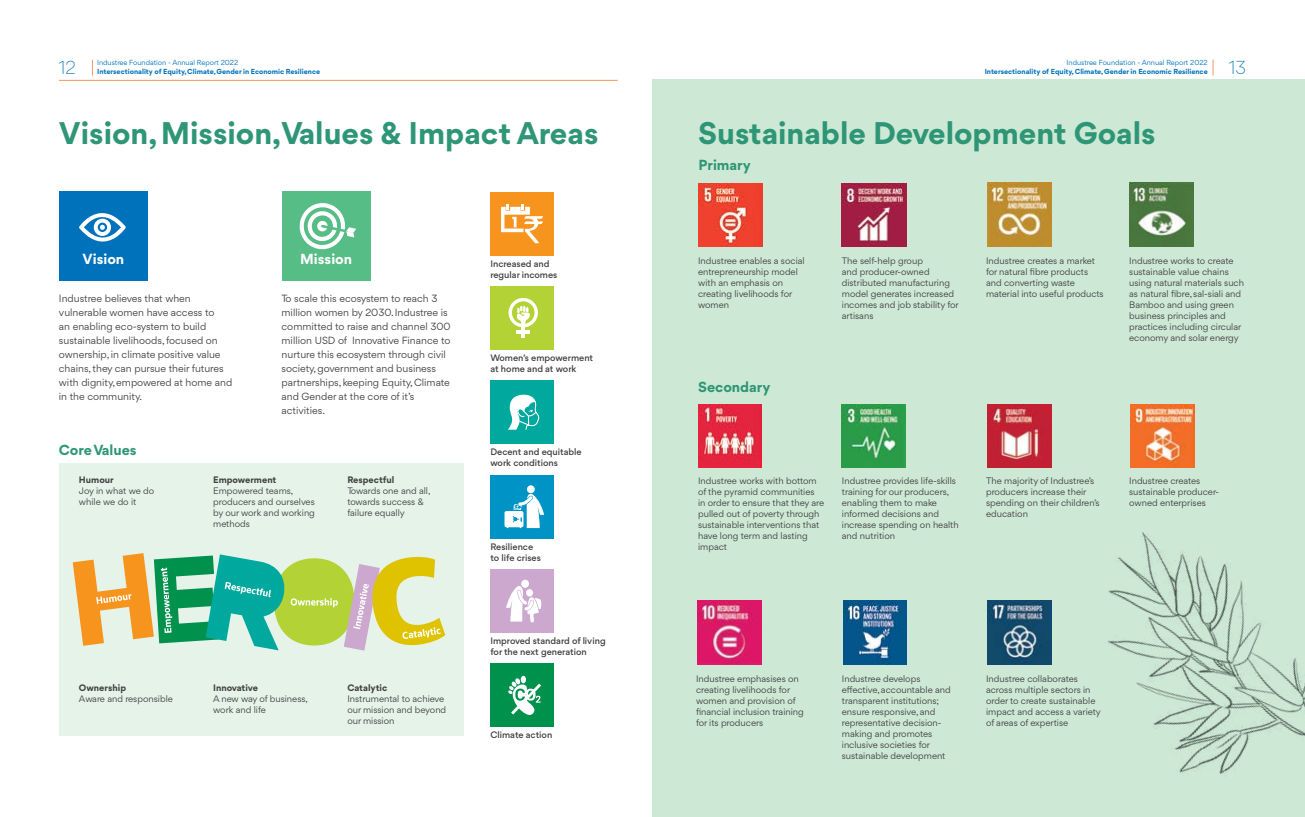
<style>
.page{position:relative;width:1305px;height:817px;background:#fff}
.page>*{position:absolute;margin:0;border:0;box-sizing:border-box;transform-origin:0 0}
.t1{font:700 30px "Gordita";color:#2e9676}
.t2{font:300 18px "Gordita";color:#0072bc}
.t3{font:700 14px "Gordita";color:#2e9676}
.t4{font:700 14px "Gordita";color:#fff}
.t5{font:10px/14px "Gordita";color:#414042}
.t6{font:9px/11px "Gordita";color:#414042}
.t7{font:500 9px/11px "Gordita";color:#414042}
.t8{font:700 9px "Gordita";color:#414042}
.t9{font:700 7px "Gordita";color:#0072bc}
.t10{font:7px "Gordita";color:#0072bc}
</style>
<div class="page">
<hr style="left:59px;top:80px;width:558px;height:1px;background:#f7955d">
<svg style="left:92px;top:60px;width:1px;height:15px"></svg>
<svg style="left:1212px;top:60px;width:1px;height:15px"></svg>
<div style="left:652px;top:80px;width:652px;height:736px;background:#cde8d4"></div>
<img style="left:1107px;top:532px;width:197px;height:242px">
<div style="left:59px;top:463px;width:405px;height:272px;background:#e5f3e9"></div>
<div style="left:59px;top:192px;width:89px;height:89px;background:#0072bc"></div>
<img style="left:987px;top:183px;width:63px;height:63px">
<img style="left:1129px;top:183px;width:63px;height:63px">
<img style="left:698px;top:404px;width:63px;height:63px">
<img style="left:698px;top:183px;width:64px;height:63px">
<img style="left:841px;top:183px;width:64px;height:63px">
<img style="left:697px;top:600px;width:64px;height:64px">
<div style="left:490px;top:286px;width:64px;height:63px;background:#b3d235"></div>
<hr style="left:521px;top:325px;width:4px;height:13px;background:#fff">
<svg style="left:508px;top:298px;width:30px;height:35px"></svg>
<div style="left:490px;top:380px;width:64px;height:64px;background:#00a89d"></div>
<svg style="left:508px;top:394px;width:31px;height:36px"></svg>
<div style="left:490px;top:192px;width:64px;height:63px;background:#f7941e"></div>
<svg style="left:501px;top:204px;width:42px;height:39px"></svg>
<img style="left:841px;top:404px;width:64px;height:63px">
<img style="left:987px;top:404px;width:64px;height:63px">
<img style="left:843px;top:600px;width:63px;height:64px">
<img style="left:1130px;top:404px;width:64px;height:63px">
<img style="left:987px;top:600px;width:63px;height:64px">
<div style="left:490px;top:569px;width:64px;height:63px;background:#cca7ce"></div>
<div style="left:521px;top:579px;width:8px;height:8px;background:#fff;border-radius:50%"></div>
<svg style="left:506px;top:585px;width:35px;height:37px"></svg>
<div style="left:490px;top:474px;width:64px;height:64px;background:#0093c6"></div>
<div style="left:527px;top:485px;width:7px;height:8px;background:#fff;border-radius:50%"></div>
<svg style="left:504px;top:493px;width:40px;height:34px"></svg>
<div style="left:490px;top:663px;width:64px;height:63px;background:#00914d"></div>
<svg style="left:508px;top:677px;width:33px;height:38px"></svg>
<svg style="left:79px;top:213px;width:47px;height:28px"></svg>
<div style="left:282px;top:192px;width:89px;height:89px;background:#57bd86"></div>
<svg style="left:299px;top:203px;width:57px;height:47px"></svg>
<div style="left:274px;top:558px;width:80px;height:87px;background:#b3d235;border-radius:50%"></div>
<svg style="left:344px;top:556px;width:101px;height:94px"></svg>
<svg style="left:73px;top:553px;width:265px;height:97px"></svg>
<p class="t10" style="left:97px;top:58px;width:143px">Industree Foundation - Annual Report 2022</p>
<p class="t9" style="left:97px;top:66px;width:224px">Intersectionality of Equity, Climate, Gender in Economic Resilience</p>
<p class="t10" style="left:1066px;top:58px;width:143px">Industree Foundation - Annual Report 2022</p>
<p class="t9" style="left:984px;top:66px;width:224px">Intersectionality of Equity, Climate, Gender in Economic Resilience</p>
<h2 class="t2" style="left:59px;top:55px;width:19px">12</h2>
<h2 class="t2" style="left:1228px;top:55px;width:19px">13</h2>
<h1 class="t1" style="left:59px;top:111px;width:541px">Vision, Mission,Values &amp; Impact Areas</h1>
<h1 class="t1" style="left:698px;top:111px;width:459px">Sustainable Development Goals</h1>
<h3 class="t4" style="left:82px;top:248px;width:43px">Vision</h3>
<p class="t5" style="left:59px;top:290px;width:175px">Industree believes that when vulnerable women have access to<br>an enabling eco-system to build sustainable livelihoods, focused on ownership, in climate positive value chains, they can pursue their futures with dignity, empowered at home and in the community.</p>
<h3 class="t3" style="left:59px;top:439px;width:79px">Core Values</h3>
<h3 class="t4" style="left:300px;top:248px;width:54px">Mission</h3>
<p class="t5" style="left:281px;top:290px;width:171px">To scale this ecosystem to reach 3 million women by 2030. Industree is committed to raise and channel 300 million USD of Innovative Finance to nurture this ecosystem through civil society, government and business partnerships, keeping Equity, Climate and Gender at the core of it’s activities.</p>
<p class="t8" style="left:79px;top:473px;width:36px">Humour</p>
<p class="t6" style="left:79px;top:485px;width:77px">Joy in what we do while we do it</p>
<p class="t8" style="left:213px;top:473px;width:65px">Empowerment</p>
<p class="t6" style="left:213px;top:485px;width:103px">Empowered teams, producers and ourselves by our work and working methods</p>
<p class="t8" style="left:347px;top:473px;width:49px">Respectful</p>
<p class="t6" style="left:347px;top:485px;width:85px">Towards one and all, towards success &amp; failure equally</p>
<p class="t8" style="left:79px;top:680px;width:49px">Ownership</p>
<p class="t6" style="left:79px;top:692px;width:95px">Aware and responsible</p>
<p class="t8" style="left:213px;top:680px;width:46px">Innovative</p>
<p class="t6" style="left:213px;top:692px;width:96px">A new way of business, work and life</p>
<p class="t8" style="left:347px;top:680px;width:41px">Catalytic</p>
<p class="t6" style="left:347px;top:692px;width:100px">Instrumental to achieve our mission and beyond our mission</p>
<p class="t7" style="left:490px;top:258px;width:68px">Increased and regular incomes</p>
<p class="t7" style="left:490px;top:352px;width:104px">Women’s empowerment at home and at work</p>
<p class="t7" style="left:490px;top:445px;width:93px">Decent and equitable work conditions</p>
<p class="t7" style="left:490px;top:540px;width:52px">Resilience to life crises</p>
<p class="t7" style="left:490px;top:635px;width:117px">Improved standard of living for the next generation</p>
<p class="t7" style="left:490px;top:729px;width:63px">Climate action</p>
<h3 class="t3" style="left:698px;top:154px;width:54px">Primary</h3>
<p class="t6" style="left:698px;top:255px;width:108px">Industree enables a social entrepreneurship model with an emphasis on creating livelihoods for women</p>
<p class="t6" style="left:841px;top:255px;width:118px">The self-help group<br>and producer-owned distributed manufacturing model generates increased incomes and job stability for artisans</p>
<h3 class="t3" style="left:698px;top:377px;width:74px">Secondary</h3>
<p class="t6" style="left:985px;top:255px;width:119px">Industree creates a market for natural fibre products and converting waste material into useful products</p>
<p class="t6" style="left:1129px;top:255px;width:116px">Industree works to create sustainable value chains using natural materials such as natural fibre, sal-siali and<br>Bamboo and using green business principles and practices including circular economy and solar energy</p>
<p class="t6" style="left:698px;top:475px;width:127px">Industree works with bottom of the pyramid communities in order to ensure that they are pulled out of poverty through sustainable interventions that have long term and lasting impact</p>
<p class="t6" style="left:841px;top:475px;width:118px">Industree provides life-skills training for our producers, enabling them to make informed decisions and increase spending on health and nutrition</p>
<p class="t6" style="left:985px;top:475px;width:115px">The majority of Industree’s producers increase their spending on their children’s education</p>
<p class="t6" style="left:1129px;top:475px;width:91px">Industree creates sustainable producer&shy;owned enterprises</p>
<p class="t6" style="left:696px;top:672px;width:109px">Industree emphasises on creating livelihoods for women and provision of financial inclusion training for its producers</p>
<p class="t6" style="left:841px;top:672px;width:110px">Industree develops effective, accountable and transparent institutions; ensure responsive, and representative decision&shy;making and promotes inclusive societies for sustainable development</p>
<p class="t6" style="left:985px;top:672px;width:116px">Industree collaborates across multiple sectors in order to create sustainable impact and access a variety of areas of expertise</p>
</div>
